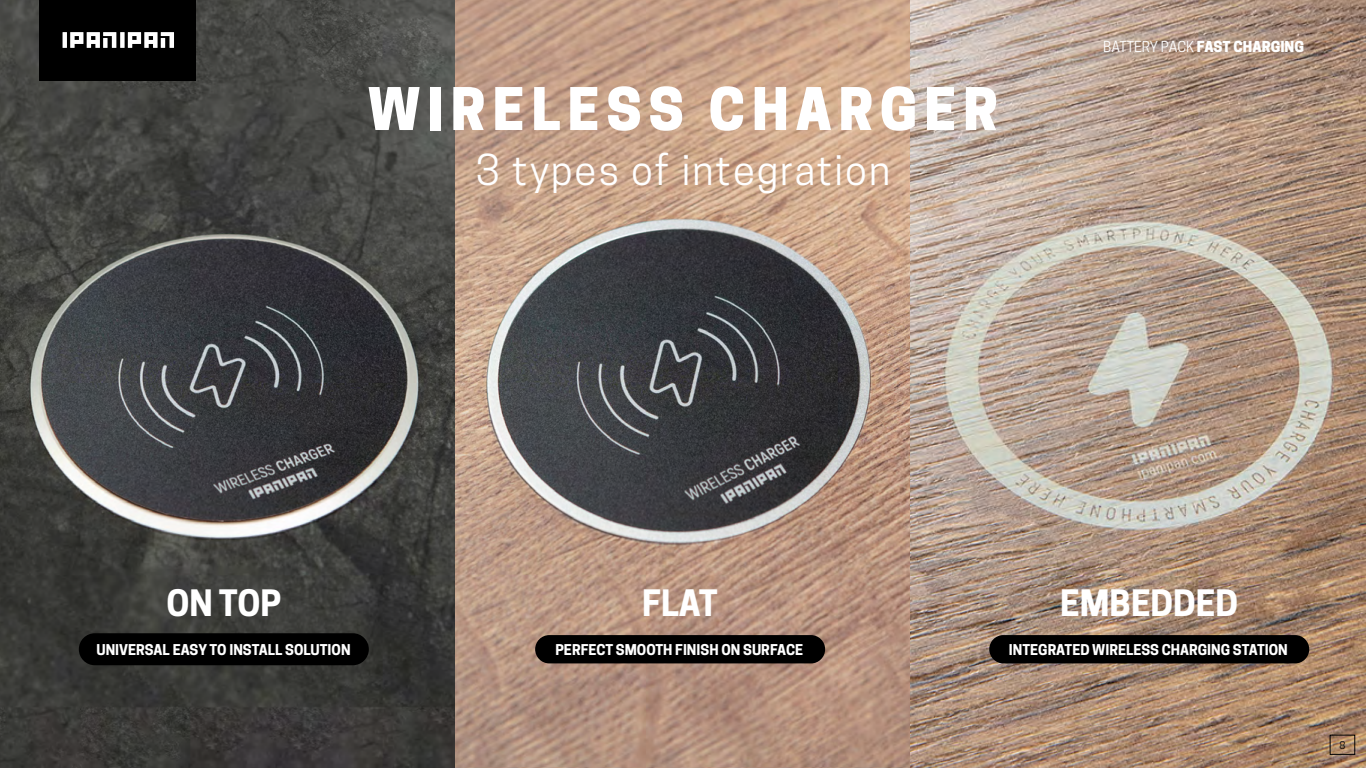
<style>
.page{position:relative;width:1366px;height:768px;background:#fff}
.page>*{position:absolute;margin:0;border:0;box-sizing:border-box;transform-origin:0 0}
.t1{font:800 55.1px "Cooper Hewitt";letter-spacing:.125em;color:#fff}
.t2{font:40px "Cooper Hewitt";letter-spacing:.05em;color:#fff}
.t3{font:700 34.2px "Cooper Hewitt";color:#fff}
.t4{font:800 14.2px "Cooper Hewitt";color:#fff}
.t5{font:700 14px "Cooper Hewitt";color:#fff}
.t6{font:10px "Cooper Hewitt";color:#000}
.s1{font-weight:400}
</style>
<div class="page">
<img style="left:0;top:0;width:1366px;height:768px">
<div style="left:39px;top:0;width:157px;height:81px;background:#000"></div>
<svg style="left:63px;top:32px;width:111px;height:16px"></svg>
<div style="left:79px;top:633px;width:290px;height:32px;background:#000;border-radius:16px"></div>
<div style="left:535px;top:635px;width:290px;height:28px;background:#000;border-radius:14px"></div>
<div style="left:989px;top:635px;width:320px;height:28px;background:#000;border-radius:14px"></div>
<div style="left:1330px;top:735px;width:25px;height:19px;border:1px solid #000"></div>
<h1 class="t1" style="left:368px;top:77px;width:632px">WIRELESS CHARGER</h1>
<h2 class="t2" style="left:476px;top:147px;width:416px">3 types of integration</h2>
<p class="t4" style="left:1103px;top:38px;width:202px"><span class="s1">BATTERY PACK</span> FAST CHARGING</p>
<h3 class="t3" style="left:166px;top:583px;width:116px">ON TOP</h3>
<h3 class="t3" style="left:642px;top:583px;width:77px">FLAT</h3>
<h3 class="t3" style="left:1060px;top:583px;width:180px">EMBEDDED</h3>
<p class="t5" style="left:96px;top:641px;width:256px">UNIVERSAL EASY TO INSTALL SOLUTION</p>
<p class="t5" style="left:555px;top:641px;width:249px">PERFECT SMOOTH FINISH ON SURFACE</p>
<p class="t5" style="left:1009px;top:641px;width:280px">INTEGRATED WIRELESS CHARGING STATION</p>
<p class="t6" style="left:1339px;top:739px;width:7px">8</p>
</div>
